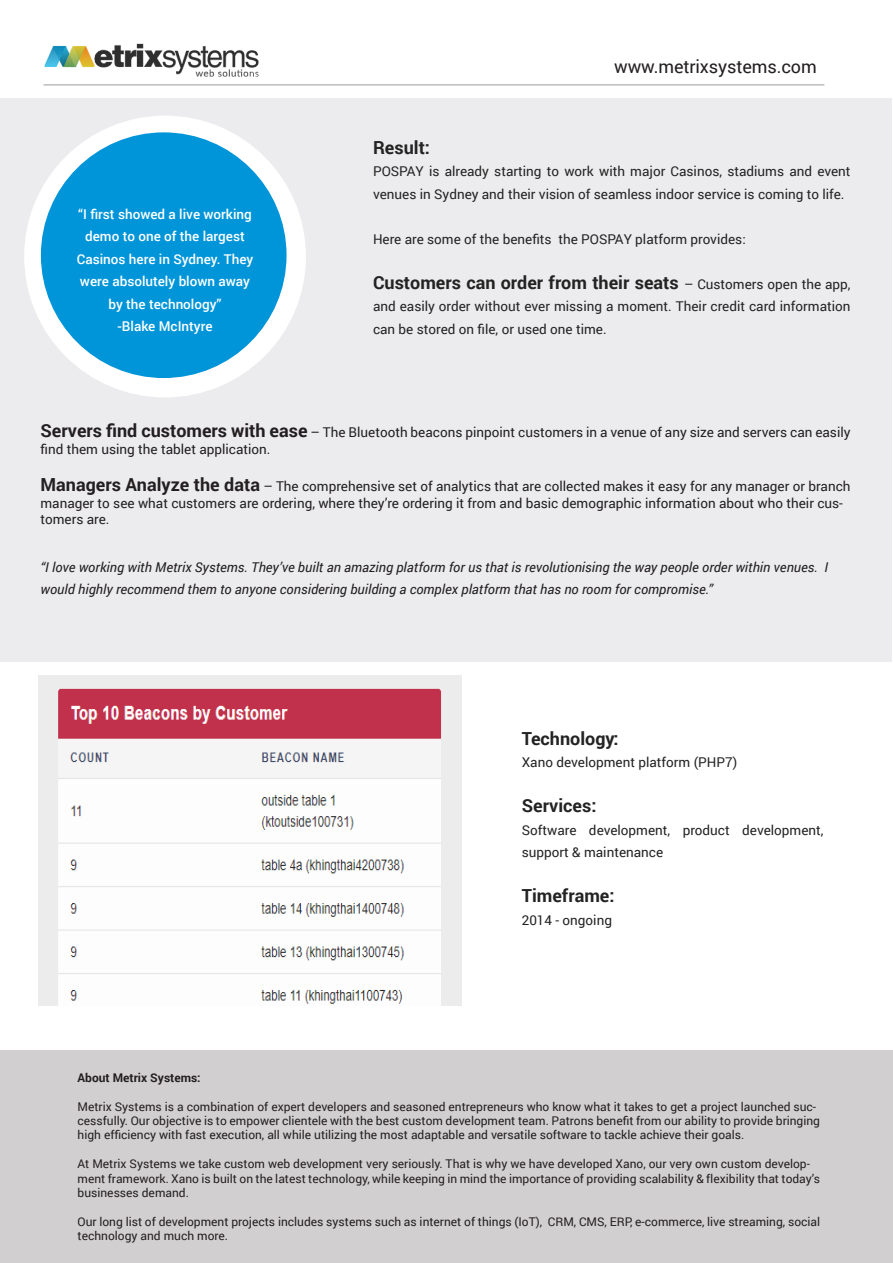
<style>
.page{position:relative;width:893px;height:1263px;background:#fff}
.page>*{position:absolute;margin:0;border:0;box-sizing:border-box;transform-origin:0 0}
.t1{font:700 18px "Roboto";color:#232323}
.t2{font:18px "Roboto";letter-spacing:-.005em;color:#231f20}
.t3{font:13.5px/22.5px "Roboto";color:#232323}
.t4{font:13.5px/16.2px "Roboto";color:#231f20}
.t5{font:italic 13.5px/21.6px "Roboto";color:#231f20}
.t6{font:500 13.5px/22.5px "Roboto";color:#fff;text-align:center}
.t7{font:12px/14.4px "Roboto";color:#231f20}
.t8{font:700 12px "Roboto";color:#231f20}
.s1{font-weight:400;font-size:13.5px}
.s2{font-weight:700;font-size:18px}
</style>
<div class="page">
<img style="left:39px;top:675px;width:423px;height:331px">
<hr style="left:44px;top:84px;width:780px;height:2px;background:#bcbdc0">
<img style="left:44px;top:44px;width:215px;height:33px">
<div style="left:0;top:98px;width:891px;height:564px;background:#ececee"></div>
<div style="left:24px;top:116px;width:282px;height:281px;background:#fff;border-radius:50%"></div>
<div style="left:41px;top:132px;width:246px;height:246px;background:#0095d9;border-radius:50%"></div>
<div style="left:0;top:1050px;width:893px;height:213px;background:#d1cfd0"></div>
<p class="t6" style="left:77px;top:202px;width:178px">“I first showed a live working demo to one of the largest<br>Casinos here in Sydney. They were absolutely blown away by the technology”</p>
<p class="t6" style="left:117px;top:315px;width:97px">-Blake McIntyre</p>
<p class="t2" style="left:614px;top:54px;width:204px">www.metrixsystems.com</p>
<p class="t1" style="left:373px;top:135px;width:59px">Result:</p>
<p class="t3" style="left:373px;top:160px;width:479px">POSPAY is already starting to work with major Casinos, stadiums and event venues in Sydney and their vision of seamless indoor service is coming to life.</p>
<p class="t3" style="left:373px;top:227px;width:374px">Here are some of the benefits the POSPAY platform provides:</p>
<p class="t1" style="left:373px;top:270px;width:479px">Customers can order from their seats <span class="s1">– Customers open the app,</span></p>
<p class="t3" style="left:373px;top:295px;width:479px">and easily order without ever missing a moment. Their credit card information can be stored on file, or used one time.</p>
<p class="t4" style="left:40px;top:424px;width:812px"><span class="s2">Servers find customers with ease</span> – The Bluetooth beacons pinpoint customers in a venue of any size and servers can easily find them using the tablet application.</p>
<p class="t4" style="left:40px;top:478px;width:811px"><span class="s2">Managers Analyze the data</span> – The comprehensive set of analytics that are collected makes it easy for any manager or branch manager to see what customers are ordering, where they’re ordering it from and basic demographic information about who their cus&shy;tomers are.</p>
<p class="t5" style="left:40px;top:556px;width:789px">“I love working with Metrix Systems. They’ve built an amazing platform for us that is revolutionising the way people order within venues. I would highly recommend them to anyone considering building a complex platform that has no room for compromise.”</p>
<p class="t1" style="left:522px;top:725px;width:98px">Technology:</p>
<p class="t3" style="left:522px;top:750px;width:217px">Xano development platform (PHP7)</p>
<p class="t1" style="left:522px;top:793px;width:76px">Services:</p>
<p class="t3" style="left:522px;top:818px;width:303px">Software development, product development, support &amp; maintenance</p>
<p class="t1" style="left:522px;top:883px;width:94px">Timeframe:</p>
<p class="t3" style="left:522px;top:908px;width:92px">2014 - ongoing</p>
<p class="t8" style="left:78px;top:1069px;width:125px">About Metrix Systems:</p>
<p class="t7" style="left:78px;top:1098px;width:744px">Metrix Systems is a combination of expert developers and seasoned entrepreneurs who know what it takes to get a project launched suc&shy;cessfully. Our objective is to empower clientele with the best custom development team. Patrons benefit from our ability to provide bringing high efficiency with fast execution, all while utilizing the most adaptable and versatile software to tackle achieve their goals.</p>
<p class="t7" style="left:78px;top:1156px;width:744px">At Metrix Systems we take custom web development very seriously. That is why we have developed Xano, our very own custom develop&shy;ment framework. Xano is built on the latest technology, while keeping in mind the importance of providing scalability &amp; flexibility that today’s businesses demand.</p>
<p class="t7" style="left:78px;top:1214px;width:744px">Our long list of development projects includes systems such as internet of things (IoT), CRM, CMS, ERP, e-commerce, live streaming, social technology and much more.</p>
</div>
